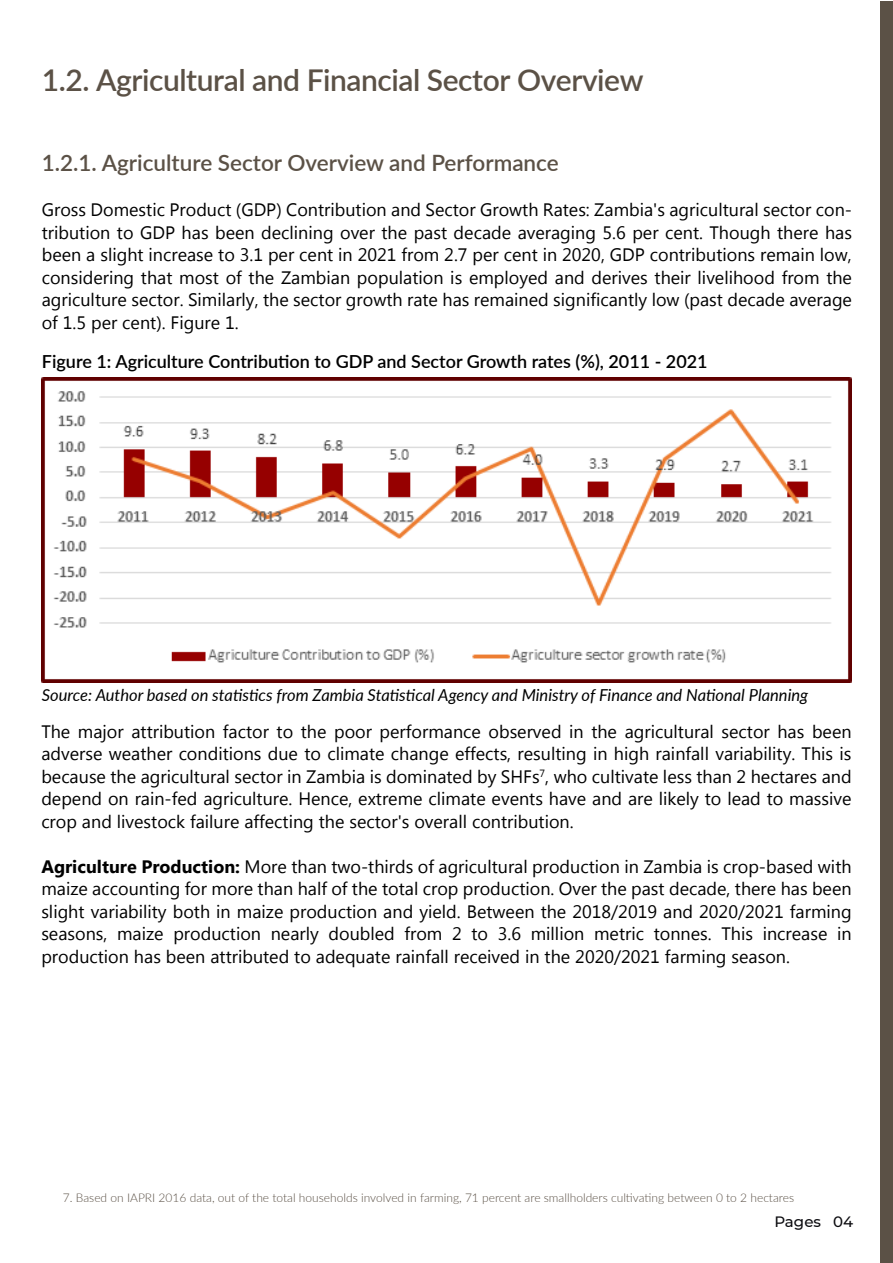
<style>
.page{position:relative;width:893px;height:1263px;background:#fff}
.page>*{position:absolute;margin:0;border:0;box-sizing:border-box;transform-origin:0 0}
.t1{font:600 30px "Lato";letter-spacing:-.015em;color:#5b5146}
.t2{font:600 22.5px "Lato";color:#5b5146}
.t3{font:18px/22.5px "Microsoft New Tai Lue";color:#000;text-align:justify}
.t4{font:600 18px "Lato";color:#000}
.t5{font:italic 16.5px "Lato";color:#000}
.t6{font:500 15px "Montserrat";color:#0b0b0f}
.t7{font:300 12px "Lato";color:#5b5146}
.s1{font-weight:700}
</style>
<div class="page">
<img style="left:42px;top:377px;width:809px;height:306px">
<div style="left:881px;top:1px;width:12px;height:1261px;background:#5b5146"></div>
<h1 class="t1" style="left:42px;top:59px;width:603px">1.2. Agricultural and Financial Sector Overview</h1>
<p class="t2" style="left:42px;top:147px;width:519px">1.2.1. Agriculture Sector Overview and Performance</p>
<p class="t3" style="left:42px;top:200px;width:812px">Gross Domestic Product (GDP) Contribution and Sector Growth Rates: Zambia's agricultural sector con&shy;tribution to GDP has been declining over the past decade averaging 5.6 per cent. Though there has been a slight increase to 3.1 per cent in 2021 from 2.7 per cent in 2020, GDP contributions remain low, considering that most of the Zambian population is employed and derives their livelihood from the agriculture sector. Similarly, the sector growth rate has remained significantly low (past decade average of 1.5 per cent). Figure 1.</p>
<p class="t4" style="left:42px;top:348px;width:667px">Figure 1: Agriculture Contribution to GDP and Sector Growth rates (%), 2011 - 2021</p>
<p class="t5" style="left:42px;top:683px;width:768px">Source: Author based on statistics from Zambia Statistical Agency and Ministry of Finance and National Planning</p>
<p class="t3" style="left:41px;top:722px;width:812px">The major attribution factor to the poor performance observed in the agricultural sector has been adverse weather conditions due to climate change effects, resulting in high rainfall variability. This is because the agricultural sector in Zambia is dominated by SHFs<sup>7</sup>, who cultivate less than 2 hectares and depend on rain-fed agriculture. Hence, extreme climate events have and are likely to lead to massive crop and livestock failure affecting the sector's overall contribution.</p>
<p class="t3" style="left:41px;top:857px;width:812px"><span class="s1">Agriculture Production:</span> More than two-thirds of agricultural production in Zambia is crop-based with maize accounting for more than half of the total crop production. Over the past decade, there has been slight variability both in maize production and yield. Between the 2018/2019 and 2020/2021 farming seasons, maize production nearly doubled from 2 to 3.6 million metric tonnes. This increase in production has been attributed to adequate rainfall received in the 2020/2021 farming season.</p>
<p class="t7" style="left:63px;top:1189px;width:733px">7. Based on IAPRI 2016 data, out of the total households involved in farming, 71 percent are smallholders cultivating between 0 to 2 hectares</p>
<p class="t6" style="left:774px;top:1211px;width:80px">Pages 04</p>
</div>
